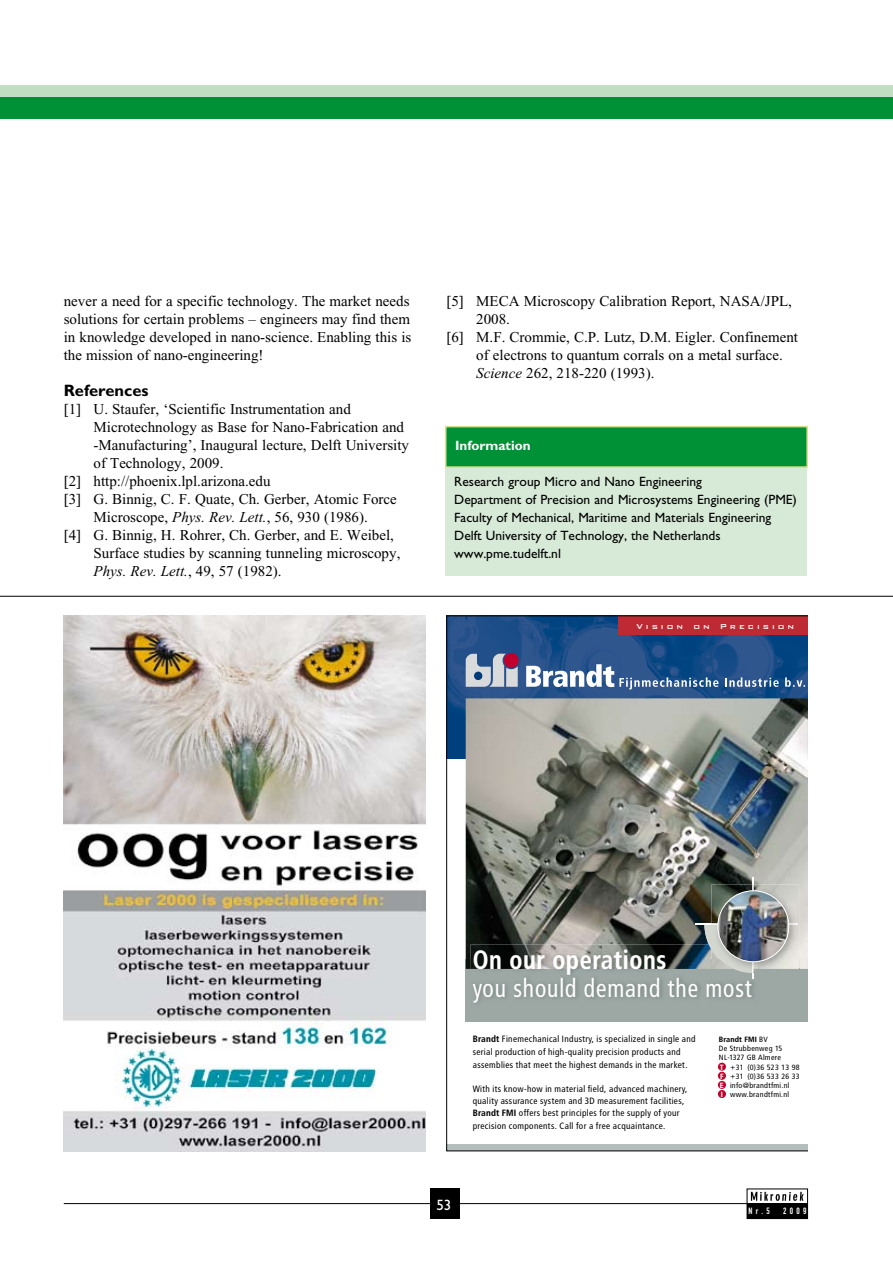
<style>
.page{position:relative;width:893px;height:1263px;background:#fff}
.page>*{position:absolute;margin:0;border:0;box-sizing:border-box;transform-origin:0 0}
.t1{font:700 26.55px "Transit";color:#fff;scale:.92 1}
.t2{font:25.65px "Transit";color:#fff;scale:.92 1}
.t3{font:700 16.5px "Gill Sans";color:#000}
.t4{font:15px/18px "Times New Roman";color:#000}
.t5{font:italic 15px "Times New Roman";color:#000}
.t6{font:15px "Gill Sans";color:#fff}
.t7{font:13.5px/18px "Gill Sans";color:#000}
.t8{font:700 13.5px "Gill Sans";color:#fff}
.t9{font:500 9.45px "Bank Gothic BT";letter-spacing:.325em;color:#fff}
.t10{font:9.15px/12.1px "Transit";color:#000}
.t11{font:9px "DIN Engschrift Alternate";letter-spacing:.37em;color:#fff}
.t12{font:7.65px/9.1px "Transit";letter-spacing:-.005em;color:#000;scale:1.05 1}
.s1{font-style:italic}
.s2{font-style:normal}
.s3{font-weight:700}
.s4{font-weight:700;color:#fff}
</style>
<div class="page">
<div style="left:0;top:85px;width:893px;height:13px;background:#c1dec2"></div>
<div style="left:0;top:98px;width:893px;height:21px;background:#009036"></div>
<svg style="left:751px;top:1192px;width:53px;height:9px"></svg>
<div style="left:747px;top:1204px;width:60px;height:14px;background:#000"></div>
<div style="left:747px;top:1203px;width:61px;height:16px;border:1px solid #000"></div>
<hr style="left:64px;top:1203px;width:744px;height:1px;background:#000">
<div style="left:430px;top:1188px;width:30px;height:31px;background:#000"></div>
<img style="left:64px;top:616px;width:361px;height:535px">
<div style="left:466px;top:959px;width:342px;height:63px;background:#9da8a5"></div>
<img style="left:448px;top:618px;width:358px;height:140px">
<img style="left:466px;top:698px;width:340px;height:271px">
<img style="left:474px;top:969px;width:280px;height:34px">
<img style="left:470px;top:945px;width:234px;height:24px">
<div style="left:619px;top:616px;width:189px;height:19px;background:#bd2a33"></div>
<svg style="left:725px;top:677px;width:54px;height:10px"></svg>
<svg style="left:785px;top:677px;width:20px;height:10px"></svg>
<svg style="left:466px;top:654px;width:52px;height:33px;background:#acb6c5"></svg>
<div style="left:504px;top:653px;width:14px;height:14px;background:#c1002b;border-radius:50%"></div>
<div style="left:504px;top:653px;width:14px;height:14px;border:1px solid #c1002b;border-radius:50%"></div>
<div style="left:474px;top:672px;width:8px;height:8px;background:#003b79;border-radius:50%"></div>
<svg style="left:526px;top:664px;width:192px;height:25px"></svg>
<hr style="left:696px;top:923px;width:102px;height:1px;background:#fff">
<hr style="left:752px;top:877px;width:1px;height:101px;background:#fff">
<img style="left:753px;top:884px;width:46px;height:85px">
<img style="left:711px;top:884px;width:42px;height:7px">
<img style="left:704px;top:891px;width:94px;height:82px">
<div style="left:717px;top:890px;width:72px;height:72px;border:1px solid #fff;border-radius:50%"></div>
<div style="left:446px;top:1144px;width:362px;height:7px;background:#b4bebc"></div>
<div style="left:718px;top:1063px;width:8px;height:8px;background:#c1002b;border-radius:50%"></div>
<div style="left:718px;top:1072px;width:8px;height:8px;background:#c1002b;border-radius:50%"></div>
<div style="left:718px;top:1081px;width:8px;height:8px;background:#c1002b;border-radius:50%"></div>
<div style="left:718px;top:1090px;width:8px;height:8px;background:#c1002b;border-radius:50%"></div>
<hr style="left:0;top:596px;width:893px;height:1px;background:#000">
<div style="left:446px;top:454px;width:361px;height:122px;background:#d7ead7"></div>
<div style="left:446px;top:427px;width:361px;height:40px;background:#009036"></div>
<div style="left:445px;top:426px;width:363px;height:42px;border:2px solid #d3df89"></div>
<p class="t4" style="left:64px;top:292px;width:349px">never a need for a specific technology. The market needs solutions for certain problems – engineers may find them in knowledge developed in nano-science. Enabling this is the mission of nano-engineering!</p>
<p class="t3" style="left:64px;top:381px;width:86px">References</p>
<p class="t4" style="left:64px;top:400px;width:289px">[1] U. Staufer, ‘Scientific Instrumentation and</p>
<p class="t4" style="left:94px;top:418px;width:312px">Microtechnology as Base for Nano-Fabrication and</p>
<p class="t4" style="left:94px;top:436px;width:317px">-Manufacturing’, Inaugural lecture, Delft University</p>
<p class="t4" style="left:94px;top:454px;width:131px">of Technology, 2009.</p>
<p class="t4" style="left:64px;top:472px;width:208px">[2] http://phoenix.lpl.arizona.edu</p>
<p class="t4" style="left:64px;top:490px;width:335px">[3] G. Binnig, C. F. Quate, Ch. Gerber, Atomic Force</p>
<p class="t4" style="left:94px;top:508px;width:276px">Microscope, <span class="s1">Phys. Rev. Lett.</span>, 56, 930 (1986).</p>
<p class="t4" style="left:64px;top:526px;width:332px">[4] G. Binnig, H. Rohrer, Ch. Gerber, and E. Weibel,</p>
<p class="t4" style="left:94px;top:544px;width:308px">Surface studies by scanning tunneling microscopy,</p>
<p class="t5" style="left:94px;top:563px;width:190px">Phys. Rev. Lett.<span class="s2">, 49, 57 (1982).</span></p>
<p class="t4" style="left:446px;top:292px;width:347px">[5] MECA Microscopy Calibration Report, NASA/JPL,</p>
<p class="t4" style="left:476px;top:310px;width:35px">2008.</p>
<p class="t4" style="left:446px;top:328px;width:353px">[6] M.F. Crommie, C.P. Lutz, D.M. Eigler. Confinement</p>
<p class="t4" style="left:476px;top:346px;width:308px">of electrons to quantum corrals on a metal surface.</p>
<p class="t4" style="left:476px;top:364px;width:180px"><span class="s1">Science</span> 262, 218-220 (1993).</p>
<p class="t8" style="left:455px;top:437px;width:77px">Information</p>
<p class="t7" style="left:454px;top:473px;width:344px">Research group Micro and Nano Engineering<br>Department of Precision and Microsystems Engineering (PME)<br>Faculty of Mechanical, Maritime and Materials Engineering Delft University of Technology, the Netherlands www.pme.tudelft.nl</p>
<p class="t9" style="left:636px;top:621px;width:159px">Vision on Precision</p>
<h1 class="t1" style="left:473px;top:944px;width:212px">On our operations</h1>
<h2 class="t2" style="left:473px;top:973px;width:306px">you should demand the most</h2>
<p class="t10" style="left:473px;top:1032px;width:225px;line-height:13.2px"><span class="s3">Brandt</span> Finemechanical Industry, is specialized in single and serial production of high-quality precision products and</p>
<p class="t10" style="left:473px;top:1058px;width:217px">assemblies that meet the highest demands in the market.</p>
<p class="t10" style="left:473px;top:1083px;width:216px">With its know-how in material field, advanced machinery, quality assurance system and 3D measurement facilities, <span class="s3">Brandt FMI</span> offers best principles for the supply of your precision components. Call for a free acquaintance.</p>
<p class="t12" style="left:719px;top:1035px;width:79px"><span class="s3">Brandt FMI</span> BV<br>De Strubbenweg 15<br>NL-1327 GB Almere<br><span class="s4">T</span> +31 (0)36 523 13 98<br><span class="s4">F</span> +31 (0)36 533 26 33<br><span class="s4">E</span> info@brandtfmi.nl<br><span class="s4">I</span> www.brandtfmi.nl</p>
<p class="t6" style="left:436px;top:1196px;width:16px">53</p>
<p class="t11" style="left:748px;top:1205px;width:23px">Nr.5</p>
<p class="t11" style="left:783px;top:1205px;width:25px">2009</p>
</div>
